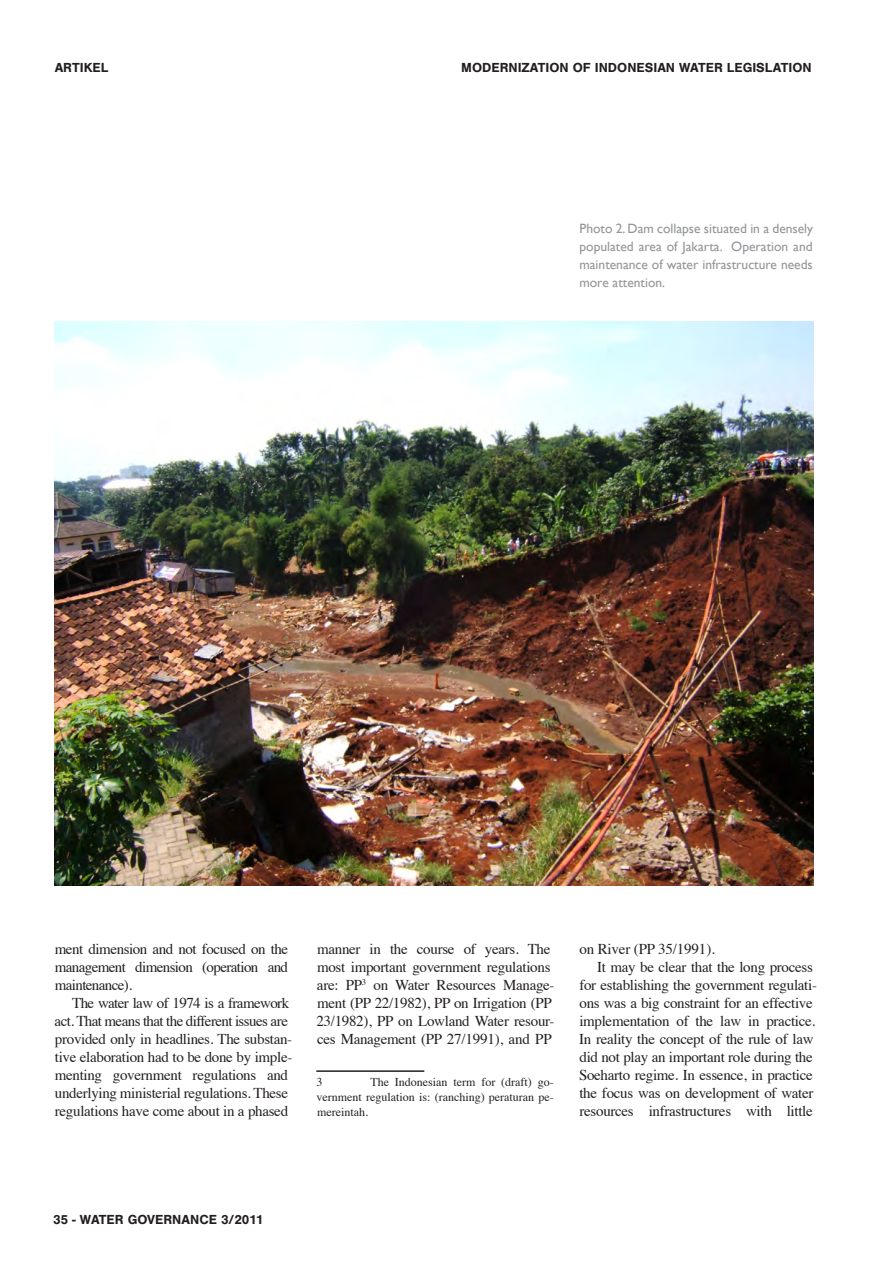
<style>
.page{position:relative;width:893px;height:1263px;background:#fff}
.page>*{position:absolute;margin:0;border:0;box-sizing:border-box;transform-origin:0 0}
.t1{font:15px/18px "Times";letter-spacing:-.02em;color:#231f20}
.t2{font:13.5px/18px "Gill Sans";color:#939598;text-align:justify}
.t3{font:700 13.5px "Nimbus San T";color:#231f20}
.t4{font:12px/15px "Times";color:#231f20;text-align:justify}
</style>
<div class="page">
<hr style="left:316px;top:1070px;width:108px;height:2px;background:#231f20">
<img style="left:54px;top:321px;width:759px;height:564px">
<p class="t3" style="left:55px;top:60px;width:55px">ARTIKEL</p>
<p class="t3" style="left:461px;top:60px;width:18px">MODERNIZATION</p>
<p class="t3" style="left:573px;top:60px;width:36px">OF INDONESIAN</p>
<p class="t3" style="left:679px;top:60px;width:21px">WATER</p>
<p class="t3" style="left:727px;top:60px;width:13px">LEGISLATION</p>
<p class="t2" style="left:579px;top:219px;width:235px">Photo 2. Dam collapse situated in a densely populated area of Jakarta. Operation and maintenance of water infrastructure needs more attention.</p>
<p class="t1" style="left:55px;top:939px;width:235px;text-align:justify">ment dimension and not focused on the management dimension (operation and maintenance).</p>
<p class="t1" style="left:55px;top:993px;width:239px;text-indent:17px">The water law of 1974 is a framework act. That means that the different issues are provided only in headlines. The substan&shy;tive elaboration had to be done by imple&shy;menting government regulations and underlying ministerial regulations. These regulations have come about in a phased</p>
<p class="t1" style="left:316px;top:939px;width:240px">manner in the course of years. The most important government regulations are: PP<sup>3</sup> on Water Resources Manage&shy;ment (PP 22/1982), PP on Irrigation (PP 23/1982), PP on Lowland Water resour&shy;ces Management (PP 27/1991), and PP</p>
<p class="t4" style="left:317px;top:1073px;width:7px">3</p>
<p class="t4" style="left:317px;top:1073px;width:239px;text-indent:54px">The Indonesian term for (draft) go&shy;vernment regulation is: (ranching) peraturan pe&shy;mereintah.</p>
<p class="t1" style="left:579px;top:939px;width:137px">on River (PP 35/1991).</p>
<p class="t1" style="left:597px;top:957px;width:217px">It may be clear that the long process</p>
<p class="t1" style="left:579px;top:975px;width:239px">for establishing the government regulati-</p>
<p class="t1" style="left:579px;top:993px;width:235px">ons was a big constraint for an effective</p>
<p class="t1" style="left:579px;top:1011px;width:237px">implementation of the law in practice.</p>
<p class="t1" style="left:579px;top:1029px;width:236px">In reality the concept of the rule of law</p>
<p class="t1" style="left:579px;top:1047px;width:235px">did not play an important role during the</p>
<p class="t1" style="left:579px;top:1065px;width:235px">Soeharto regime. In essence, in practice</p>
<p class="t1" style="left:579px;top:1083px;width:236px">the focus was on development of water</p>
<p class="t1" style="left:580px;top:1101px;width:235px">resources infrastructures with little</p>
<p class="t3" style="left:53px;top:1212px;width:212px">35 - WATER GOVERNANCE 3/2011</p>
</div>
